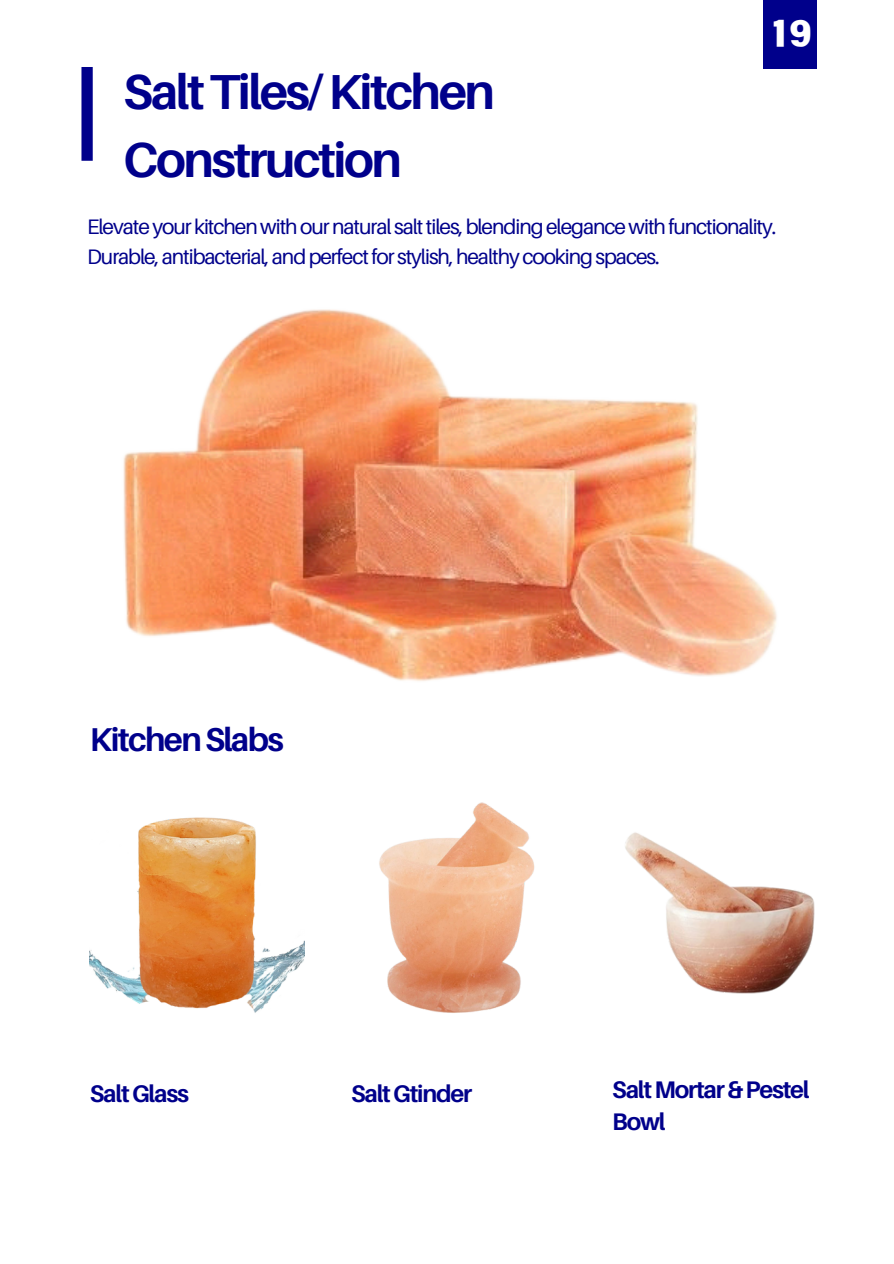
<style>
.page{position:relative;width:894px;height:1264px;background:#fff}
.page>*{position:absolute;margin:0;border:0;box-sizing:border-box;transform-origin:0 0}
.t1{font:700 49.2px/68.7px "Aileron";letter-spacing:-.05em;color:#00008b}
.t2{font:36px "Canva Title Bole Latin";color:#fff}
.t3{font:700 33px "Aileron";letter-spacing:-.05em;color:#00008b}
.t4{font:700 24px/32.7px "Aileron";letter-spacing:-.05em;color:#00008b}
.t5{font:21px/29.2px "Aileron";letter-spacing:-.05em;color:#00008b}
</style>
<div class="page">
<img style="left:89px;top:817px;width:215px;height:196px">
<img style="left:379px;top:802px;width:156px;height:211px">
<img style="left:625px;top:832px;width:190px;height:162px">
<div style="left:81px;top:67px;width:12px;height:94px;background:#00008b"></div>
<img style="left:123px;top:309px;width:654px;height:372px">
<div style="left:762px;top:0;width:54px;height:68px;background:#00008b"></div>
<p class="t1" style="left:123px;top:56px;width:373px">SaltTiles/Kitchen<br>Construction</p>
<p class="t2" style="left:767px;top:15px;width:47px">19</p>
<h2 class="t5" style="left:87px;top:212px;width:690px">Elevate your kitchen with our natural salt tiles, blending elegance with functionality.<br>Durable, antibacterial, and perfect for stylish, healthy cooking spaces.</h2>
<h1 class="t3" style="left:90px;top:718px;width:195px">KitchenSlabs</h1>
<p class="t4" style="left:90px;top:1076px;width:100px">SaltGlass</p>
<p class="t4" style="left:351px;top:1076px;width:122px">SaltGtinder</p>
<p class="t4" style="left:612px;top:1072px;width:199px">SaltMortar&amp;Pestel<br>Bowl</p>
</div>
